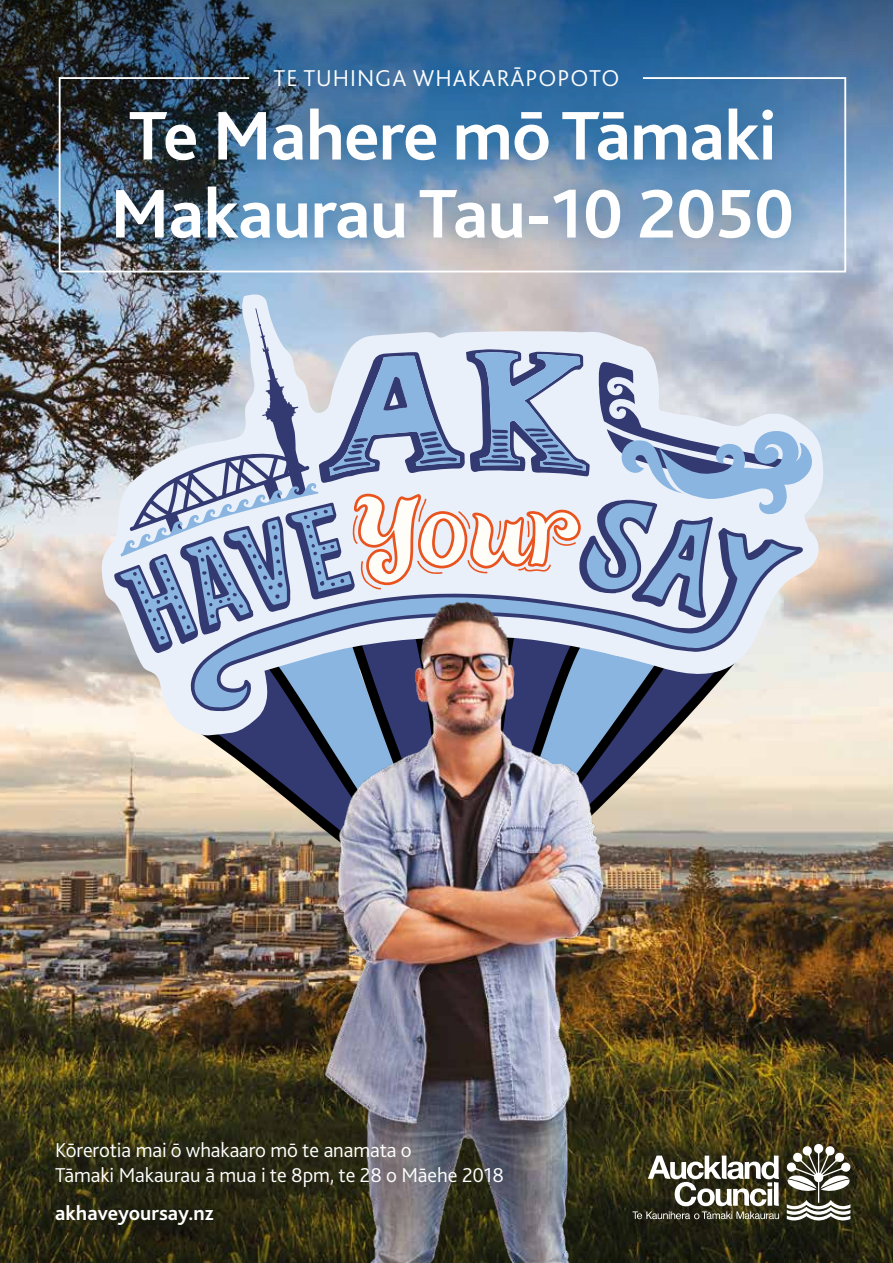
<style>
.page{position:relative;width:893px;height:1263px;background:#fff}
.page>*{position:absolute;margin:0;border:0;box-sizing:border-box;transform-origin:0 0}
.t1{font:700 72px/78px "Bliss";letter-spacing:-.01em;color:#fff}
.t2{font:300 24px "Bliss";letter-spacing:.04em;color:#fff}
.t3{font:300 21px/25.5px "Bliss";letter-spacing:-.005em;color:#fff}
.t4{font:700 21px "Bliss";color:#fff}
</style>
<div class="page">
<img style="left:0;top:430px;width:893px;height:376px">
<img style="left:0;top:0;width:893px;height:430px">
<img style="left:0;top:806px;width:893px;height:457px">
<img style="left:101px;top:294px;width:722px;height:442px">
<img style="left:320px;top:920px;width:295px;height:343px">
<svg style="left:786px;top:1144px;width:65px;height:76px"></svg>
<svg style="left:632px;top:1155px;width:147px;height:64px"></svg>
<div style="left:241px;top:32px;width:412px;height:91px;background:#00497b;opacity:.75"></div>
<div style="left:77px;top:72px;width:752px;height:205px;background:#00497b;opacity:.75"></div>
<img style="left:58px;top:76px;width:789px;height:197px">
<img style="left:113px;top:294px;width:707px;height:626px">
<p class="t2" style="left:273px;top:63px;width:347px">TE TUHINGA WHAKARĀPOPOTO</p>
<h1 class="t1" style="left:110px;top:97px;width:686px">Te Mahere mō Tāmaki<br>Makaurau Tau-10 2050</h1>
<p class="t3" style="left:55px;top:1137px;width:450px">Kōrerotia mai ō whakaaro mō te anamata o<br>Tāmaki Makaurau ā mua i te 8pm, te 28 o Māehe 2018</p>
<p class="t4" style="left:55px;top:1200px;width:160px">akhaveyoursay.nz</p>
</div>
